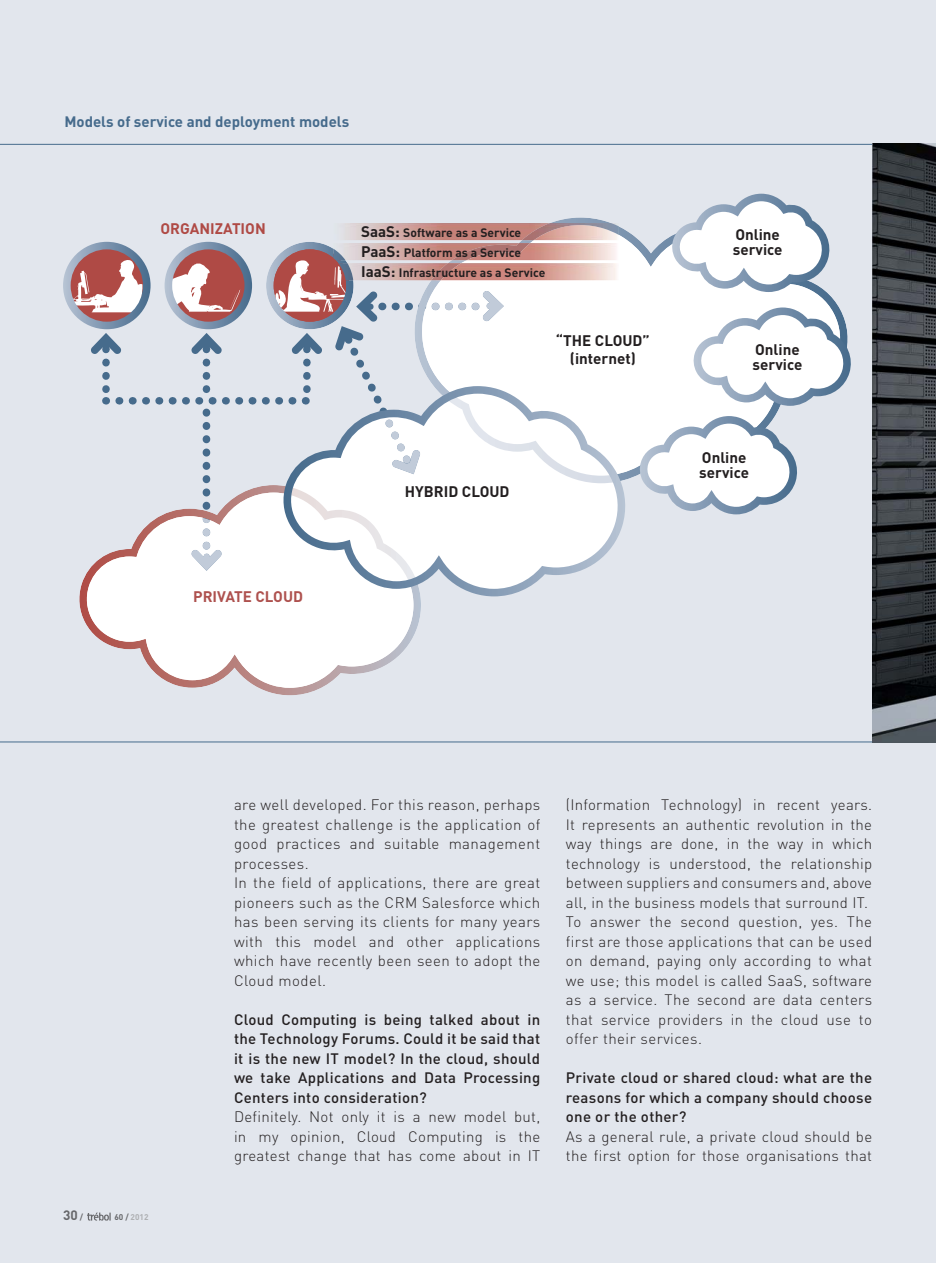
<style>
.page{position:relative;width:936px;height:1263px;background:#fff}
.page>*{position:absolute;margin:0;border:0;box-sizing:border-box;transform-origin:0 0}
.t1{font:700 15.15px/15.1px "DIN";color:#231f20}
.t2{font:700 15.15px "DIN";color:#af4a45}
.t3{font:700 15.15px "DIN";color:#ae514e}
.t4{font:300 15px/19.5px "DIN";letter-spacing:.03em;color:#231f20}
.t5{font:500 15px/19.5px "DIN";letter-spacing:.02em;color:#231f20;text-align:justify}
.t6{font:700 15px "DIN";color:#466b8c}
.t7{font:700 13.5px "DIN";color:#67686b}
.t8{font:700 12.15px "DIN";color:#231f20}
.t9{font:700 8.25px "DIN";color:#aeb0b3}
.s1{font-size:15.15px}
.s2{font-size:8.25px}
.s3{color:#67686b}
</style>
<div class="page">
<div style="left:0;top:0;width:935px;height:1263px;background:#e2e6ed"></div>
<svg style="left:87px;top:1212px;width:24px;height:9px"></svg>
<hr style="left:935px;top:0;width:1px;height:1263px;background:#e2e6ed">
<img style="left:872px;top:144px;width:63px;height:598px">
<svg style="left:408px;top:217px;width:431px;height:260px"></svg>
<svg style="left:639px;top:416px;width:161px;height:98px"></svg>
<svg style="left:692px;top:307px;width:159px;height:99px;background:#e0e6ec"></svg>
<svg style="left:671px;top:194px;width:161px;height:98px"></svg>
<svg style="left:79px;top:586px;width:342px;height:109px"></svg>
<svg style="left:282px;top:386px;width:350px;height:210px"></svg>
<img style="left:343px;top:223px;width:179px;height:17px">
<img style="left:522px;top:223px;width:97px;height:17px">
<svg style="left:64px;top:242px;width:557px;height:344px"></svg>
<img style="left:337px;top:266px;width:1px;height:14px">
<img style="left:338px;top:263px;width:15px;height:17px">
<hr style="left:0;top:144px;width:872px;height:1px;background:#466b8c">
<hr style="left:0;top:741px;width:872px;height:1px;background:#466b8c">
<p class="t6" style="left:64px;top:117px;width:286px">Models of service and deployment models</p>
<p class="t2" style="left:160px;top:223px;width:107px">ORGANIZATION</p>
<p class="t8" style="left:361px;top:229px;width:162px"><span class="s1">SaaS:</span> Software as a Service</p>
<p class="t8" style="left:361px;top:248px;width:161px"><span class="s1">PaaS:</span> Platform as a Service</p>
<p class="t8" style="left:361px;top:268px;width:186px"><span class="s1">IaaS:</span> Infrastructure as a Service</p>
<p class="t1" style="left:556px;top:333px;width:95px;line-height:18.1px;text-align:center">“THE CLOUD” (internet)</p>
<p class="t3" style="left:193px;top:591px;width:111px">PRIVATE CLOUD</p>
<p class="t1" style="left:405px;top:485px;width:106px">HYBRID CLOUD</p>
<p class="t1" style="left:732px;top:229px;width:51px">Online service</p>
<p class="t1" style="left:752px;top:344px;width:51px">Online service</p>
<p class="t1" style="left:699px;top:452px;width:51px">Online service</p>
<p class="t7" style="left:63px;top:1210px;width:21px">30 <span class="s2">/</span></p>
<p class="t9" style="left:114px;top:1214px;width:36px"><span class="s3">60 /</span> 2012</p>
<p class="t4" style="left:234px;top:797px;width:308px">are well developed. For this reason, perhaps the greatest challenge is the application of good practices and suitable management processes.<br>In the field of applications, there are great pioneers such as the CRM Salesforce which has been serving its clients for many years with this model and other applications which have recently been seen to adopt the Cloud model.</p>
<p class="t5" style="left:234px;top:1011px;width:308px">Cloud Computing is being talked about in the Technology Forums. Could it be said that it is the new IT model? In the cloud, should we take Applications and Data Processing Centers into consideration?</p>
<p class="t4" style="left:234px;top:1109px;width:308px;text-align:justify">Definitely. Not only it is a new model but, in my opinion, Cloud Computing is the greatest change that has come about in IT</p>
<p class="t4" style="left:566px;top:797px;width:308px">(Information Technology) in recent years.<br>It represents an authentic revolution in the way things are done, in the way in which technology is understood, the relationship between suppliers and consumers and, above all, in the business models that surround IT.<br>To answer the second question, yes. The first are those applications that can be used on demand, paying only according to what we use; this model is called SaaS, software as a service. The second are data centers that service providers in the cloud use to offer their services.</p>
<p class="t5" style="left:566px;top:1070px;width:308px">Private cloud or shared cloud: what are the reasons for which a company should choose one or the other?</p>
<p class="t4" style="left:566px;top:1128px;width:308px">As a general rule, a private cloud should be the first option for those organisations that</p>
</div>
